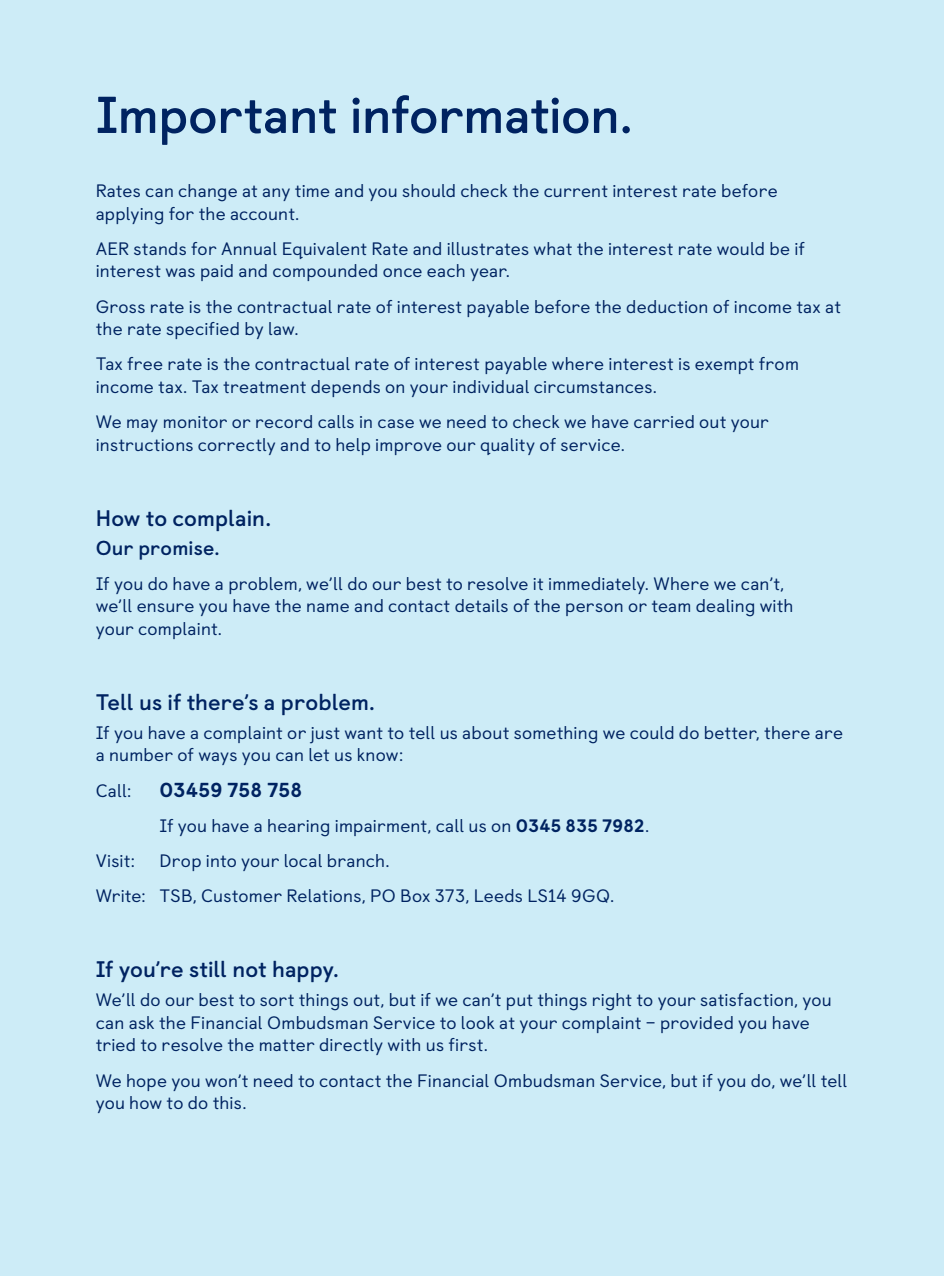
<style>
.page{position:relative;width:944px;height:1276px;background:#cdecf7}
.page>*{position:absolute;margin:0;border:0;box-sizing:border-box;transform-origin:0 0}
.Page_Heading{font:700 51.75px "TSB Castledown";letter-spacing:-.01em;color:#002361}
.Sub_Head_-_Bold{font:700 22.5px "TSB Castledown";letter-spacing:.005em;color:#002361}
.Body_Copy{font:700 20.25px "TSB Castledown";letter-spacing:.01em;color:#002361}
.Body_Copy-2{font:800 20.25px "TSB Castledown";letter-spacing:.005em;color:#002361}
.Body_Copy-3{font:18px/22.5px "TSB Castledown";letter-spacing:.01em;color:#002361}
.s1{font-weight:800}
</style>
<div class="page">
<p class="Page_Heading" style="left:96px;top:83px;width:539px">Important information.</p>
<p class="Body_Copy-3" style="left:96px;top:180px;width:684px">Rates can change at any time and you should check the current interest rate before applying for the account.</p>
<p class="Body_Copy-3" style="left:96px;top:237px;width:711px">AER stands for Annual Equivalent Rate and illustrates what the interest rate would be if interest was paid and compounded once each year.</p>
<p class="Body_Copy-3" style="left:96px;top:295px;width:747px">Gross rate is the contractual rate of interest payable before the deduction of income tax at the rate specified by law.</p>
<p class="Body_Copy-3" style="left:96px;top:353px;width:705px">Tax free rate is the contractual rate of interest payable where interest is exempt from income tax. Tax treatment depends on your individual circumstances.</p>
<p class="Body_Copy-3" style="left:96px;top:411px;width:675px">We may monitor or record calls in case we need to check we have carried out your instructions correctly and to help improve our quality of service.</p>
<p class="Sub_Head_-_Bold" style="left:96px;top:504px;width:177px">How to complain.</p>
<p class="Body_Copy" style="left:96px;top:535px;width:125px">Our promise.</p>
<p class="Body_Copy-3" style="left:96px;top:572px;width:699px">If you do have a problem, we’ll do our best to resolve it immediately. Where we can’t, we’ll ensure you have the name and contact details of the person or team dealing with your complaint.</p>
<p class="Sub_Head_-_Bold" style="left:96px;top:688px;width:281px">Tell us if there’s a problem.</p>
<p class="Body_Copy-3" style="left:96px;top:721px;width:749px">If you have a complaint or just want to tell us about something we could do better, there are a number of ways you can let us know:</p>
<p class="Body_Copy-3" style="left:96px;top:779px;width:37px">Call:</p>
<p class="Body_Copy-2" style="left:159px;top:777px;width:144px">03459 758 758</p>
<p class="Body_Copy-3" style="left:159px;top:814px;width:491px">If you have a hearing impairment, call us on <span class="s1">0345 835 7982</span>.</p>
<p class="Body_Copy-3" style="left:96px;top:850px;width:41px">Visit:</p>
<p class="Body_Copy-3" style="left:159px;top:850px;width:232px">Drop into your local branch.</p>
<p class="Body_Copy-3" style="left:96px;top:885px;width:520px">Write: TSB, Customer Relations, PO Box 373, Leeds LS14 9GQ.</p>
<p class="Sub_Head_-_Bold" style="left:96px;top:956px;width:245px">If you’re still not happy.</p>
<p class="Body_Copy-3" style="left:96px;top:989px;width:738px">We’ll do our best to sort things out, but if we can’t put things right to your satisfaction, you can ask the Financial Ombudsman Service to look at your complaint – provided you have tried to resolve the matter directly with us first.</p>
<p class="Body_Copy-3" style="left:96px;top:1069px;width:753px">We hope you won’t need to contact the Financial Ombudsman Service, but if you do, we’ll tell you how to do this.</p>
</div>
